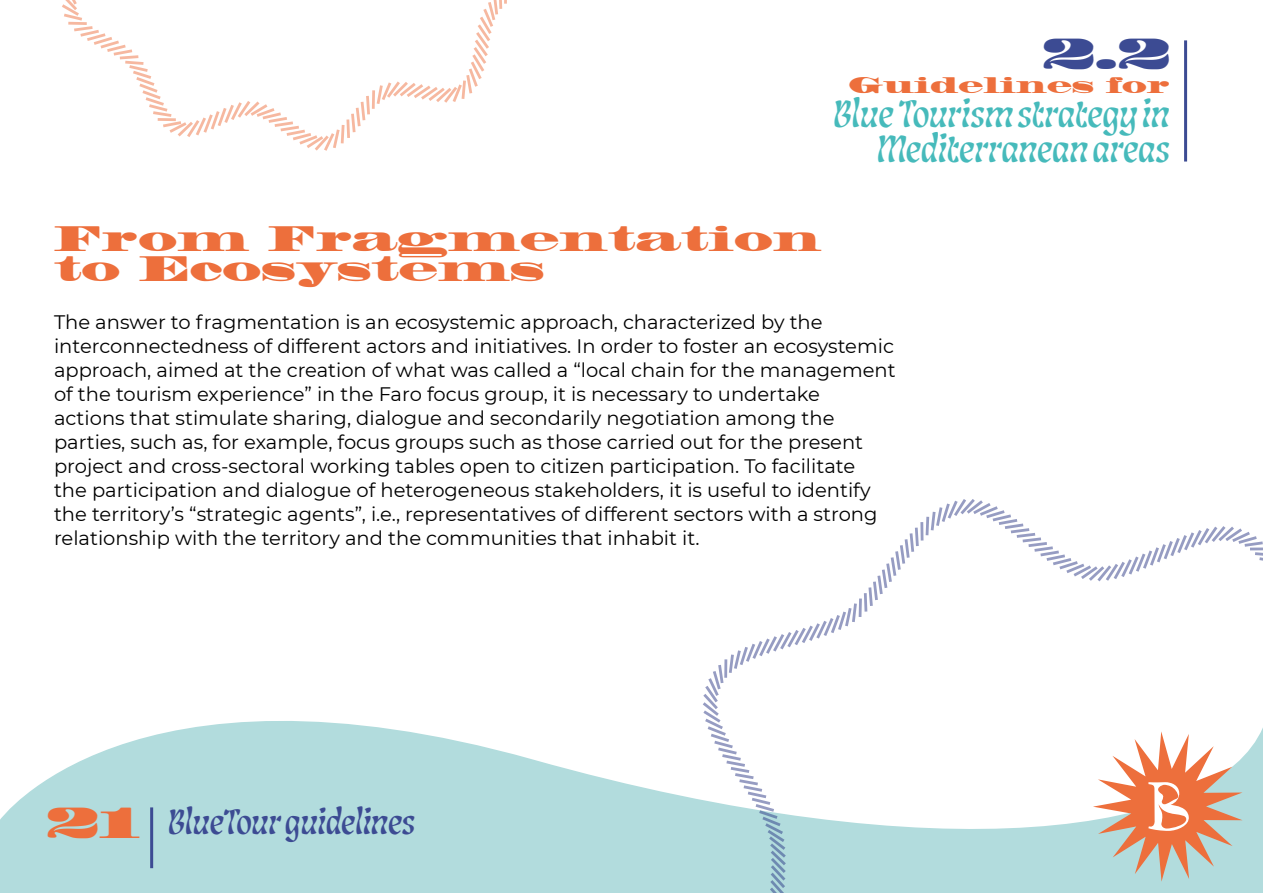
<style>
.page{position:relative;width:1263px;height:893px;background:#fff}
.page>*{position:absolute;margin:0;border:0;box-sizing:border-box;transform-origin:0 0}
.t1{font:40.5px "Madrone Std";color:#3c4b93}
.t2{font:39px/34.5px "Lisbeth Display";color:#46babb;text-align:right}
.t3{font:36px "Lisbeth Display";letter-spacing:-.005em;color:#3c4b93}
.t4{font:33px/30px "Madrone Std";color:#ed6f3c}
.t5{font:21px "Madrone Std";color:#ed6f3c}
.t6{font:19.5px/24px "Montserrat";color:#000}
.s1{font-family:"Madrone Std";font-size:40.5px;color:#ed6f3c}
</style>
<div class="page">
<svg style="left:0;top:721px;width:700px;height:172px;fill:#b2dcdd"></svg>
<hr style="left:150px;top:807px;width:3px;height:61px;background:#3c4b93">
<hr style="left:1184px;top:40px;width:3px;height:122px;background:#3c4b93">
<svg style="left:700px;top:499px;width:563px;height:394px"></svg>
<svg style="left:62px;top:0;width:445px;height:151px"></svg>
<h1 class="t1" style="left:1043px;top:29px;width:129px">2.2</h1>
<h2 class="t2" style="left:834px;top:93px;width:338px">Blue Tourism strategy in<br>Mediterranean areas</h2>
<p class="t5" style="left:848px;top:72px;width:323px">Guidelines for</p>
<h3 class="t4" style="left:54px;top:225px;width:769px">From Fragmentation to Ecosystems</h3>
<p class="t6" style="left:54px;top:309px;width:843px">The answer to fragmentation is an ecosystemic approach, characterized by the interconnectedness of different actors and initiatives. In order to foster an ecosystemic approach, aimed at the creation of what was called a “local chain for the management of the tourism experience” in the Faro focus group, it is necessary to undertake<br>actions that stimulate sharing, dialogue and secondarily negotiation among the parties, such as, for example, focus groups such as those carried out for the present project and cross-sectoral working tables open to citizen participation. To facilitate<br>the participation and dialogue of heterogeneous stakeholders, it is useful to identify the territory’s “strategic agents”, i.e., representatives of different sectors with a strong relationship with the territory and the communities that inhabit it.</p>
<h3 class="t3" style="left:47px;top:792px;width:370px"><span class="s1">21</span> BlueTour guidelines</h3>
</div>
